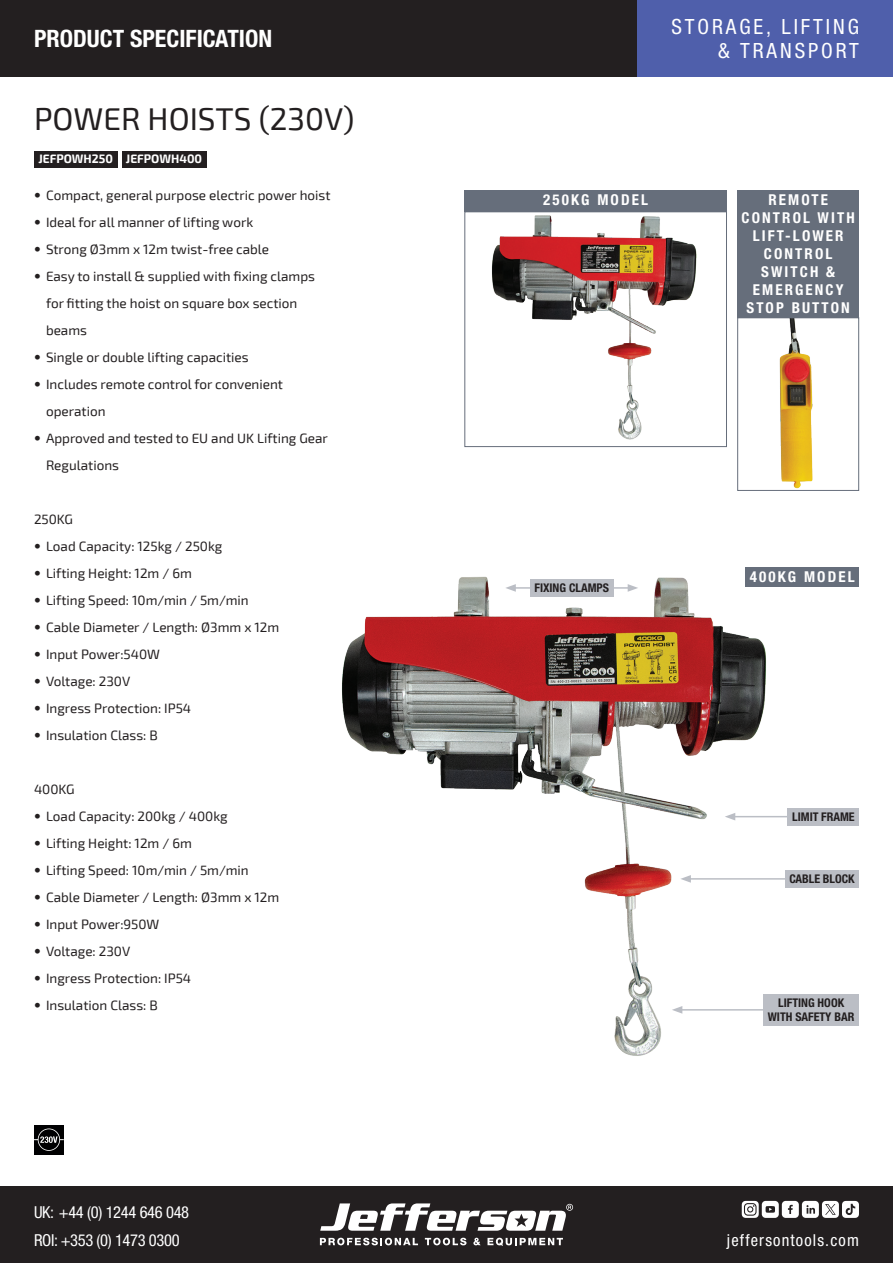
<style>
.page{position:relative;width:893px;height:1263px;background:#fff}
.page>*{position:absolute;margin:0;border:0;box-sizing:border-box;transform-origin:0 0}
.t1{font:31.5px "Exo 2";color:#231f20}
.t2{font:700 condensed 24px "Helvetica Neue LT Std";color:#fff}
.t3{font:condensed 21px/24px "Helvetica Neue LT Std";letter-spacing:.14em;color:#fff;text-align:right}
.t4{font:condensed 16.5px "Helvetica Neue LT Std";letter-spacing:-.02em;color:#fff}
.t5{font:condensed 16.5px "Helvetica Neue LT Std";letter-spacing:.07em;color:#fff}
.Feature_for_Extra_Image{font:700 condensed 15px/18px "Helvetica Neue LT Std";letter-spacing:.14em;color:#fff;text-align:center}
.Small_Product_Title{font:13.5px/27px "Exo 2";color:#231f20}
.Text_for_Main_Image_Pullout{font:700 condensed 12px/14.4px "Helvetica Neue LT Std";color:#231f20;text-align:center}
.t6{font:700 12px "Exo 2";color:#fff}
.s1{font-family:"Helvetica Neue LT Std";font-weight:700}
</style>
<div class="page">
<div style="left:0;top:0;width:893px;height:77px;background:#231f20"></div>
<div style="left:0;top:1186px;width:893px;height:77px;background:#231f20"></div>
<svg style="left:742px;top:1201px;width:117px;height:17px"></svg>
<svg style="left:320px;top:1238px;width:98px;height:7px"></svg>
<svg style="left:425px;top:1238px;width:41px;height:7px"></svg>
<svg style="left:473px;top:1238px;width:8px;height:7px"></svg>
<svg style="left:487px;top:1238px;width:76px;height:8px"></svg>
<svg style="left:320px;top:1203px;width:253px;height:28px"></svg>
<div style="left:638px;top:0;width:255px;height:77px;background:#4f5fab"></div>
<div style="left:34px;top:151px;width:83px;height:17px;background:#231f20"></div>
<div style="left:34px;top:1125px;width:30px;height:29px;background:#000001"></div>
<svg style="left:34px;top:1128px;width:30px;height:23px"></svg>
<div style="left:122px;top:151px;width:84px;height:17px;background:#231f20"></div>
<img style="left:779px;top:319px;width:34px;height:170px">
<div style="left:737px;top:317px;width:122px;height:174px;border:1px solid #666e7b"></div>
<div style="left:737px;top:190px;width:122px;height:127px;background:#666e7b"></div>
<img style="left:342px;top:567px;width:438px;height:489px">
<hr style="left:513px;top:587px;width:117px;height:2px;background:#bbbec5">
<svg style="left:505px;top:584px;width:11px;height:8px"></svg>
<svg style="left:628px;top:584px;width:10px;height:8px"></svg>
<img style="left:492px;top:215px;width:205px;height:225px">
<div style="left:465px;top:212px;width:262px;height:235px;border:1px solid #666e7b"></div>
<div style="left:465px;top:190px;width:262px;height:22px;background:#666e7b"></div>
<div style="left:746px;top:567px;width:113px;height:19px;background:#666e7b"></div>
<div style="left:530px;top:579px;width:83px;height:17px;background:#bbbec5"></div>
<div style="left:788px;top:808px;width:71px;height:17px;background:#bbbec5"></div>
<hr style="left:733px;top:816px;width:54px;height:1px;background:#bbbec5">
<svg style="left:725px;top:813px;width:10px;height:7px"></svg>
<div style="left:763px;top:994px;width:96px;height:31px;background:#bbbec5"></div>
<hr style="left:680px;top:1009px;width:83px;height:1px;background:#bbbec5">
<svg style="left:672px;top:1006px;width:10px;height:8px"></svg>
<div style="left:785px;top:870px;width:74px;height:17px;background:#bbbec5"></div>
<hr style="left:689px;top:878px;width:96px;height:2px;background:#bbbec5">
<svg style="left:680px;top:875px;width:11px;height:8px"></svg>
<h2 class="t2" style="left:34px;top:24px;width:240px">PRODUCT SPECIFICATION</h2>
<p class="t1" style="left:34px;top:101px;width:322px">POWER HOISTS (230V)</p>
<p class="t6" style="left:38px;top:152px;width:76px">JEFPOWH250</p>
<p class="Small_Product_Title" style="left:34px;top:182px;width:298px"><span class="s1">•</span> Compact, general purpose electric power hoist</p>
<p class="Small_Product_Title" style="left:34px;top:209px;width:221px"><span class="s1">•</span> Ideal for all manner of lifting work</p>
<p class="Small_Product_Title" style="left:34px;top:236px;width:237px"><span class="s1">•</span> Strong Ø3mm x 12m twist-free cable</p>
<p class="Small_Product_Title" style="left:46px;top:263px;width:271px;text-indent:-12px"><span class="s1">•</span> Easy to install &amp; supplied with fixing clamps for fitting the hoist on square box section beams</p>
<p class="Small_Product_Title" style="left:34px;top:344px;width:216px"><span class="s1">•</span> Single or double lifting capacities</p>
<p class="Small_Product_Title" style="left:46px;top:371px;width:239px;text-indent:-12px"><span class="s1">•</span> Includes remote control for convenient operation</p>
<p class="Small_Product_Title" style="left:46px;top:425px;width:283px;text-indent:-12px"><span class="s1">•</span> Approved and tested to EU and UK Lifting Gear<br>Regulations</p>
<p class="t6" style="left:126px;top:152px;width:78px">JEFPOWH400</p>
<p class="Small_Product_Title" style="left:34px;top:506px;width:41px">250KG</p>
<p class="Small_Product_Title" style="left:34px;top:533px;width:190px"><span class="s1">•</span> Load Capacity: 125kg / 250kg</p>
<p class="Small_Product_Title" style="left:34px;top:560px;width:159px"><span class="s1">•</span> Lifting Height: 12m / 6m</p>
<p class="Small_Product_Title" style="left:34px;top:587px;width:216px"><span class="s1">•</span> Lifting Speed: 10m/min / 5m/min</p>
<p class="Small_Product_Title" style="left:34px;top:614px;width:247px"><span class="s1">•</span> Cable Diameter / Length: Ø3mm x 12m</p>
<p class="Small_Product_Title" style="left:34px;top:641px;width:127px"><span class="s1">•</span> Input Power:540W</p>
<p class="Small_Product_Title" style="left:34px;top:668px;width:98px"><span class="s1">•</span> Voltage: 230V</p>
<p class="Small_Product_Title" style="left:34px;top:695px;width:159px"><span class="s1">•</span> Ingress Protection: IP54</p>
<p class="Small_Product_Title" style="left:34px;top:722px;width:125px"><span class="s1">•</span> Insulation Class: B</p>
<p class="Small_Product_Title" style="left:34px;top:776px;width:42px">400KG</p>
<p class="Small_Product_Title" style="left:34px;top:803px;width:195px"><span class="s1">•</span> Load Capacity: 200kg / 400kg</p>
<p class="Small_Product_Title" style="left:34px;top:830px;width:159px"><span class="s1">•</span> Lifting Height: 12m / 6m</p>
<p class="Small_Product_Title" style="left:34px;top:857px;width:216px"><span class="s1">•</span> Lifting Speed: 10m/min / 5m/min</p>
<p class="Small_Product_Title" style="left:34px;top:884px;width:247px"><span class="s1">•</span> Cable Diameter / Length: Ø3mm x 12m</p>
<p class="Small_Product_Title" style="left:34px;top:911px;width:127px"><span class="s1">•</span> Input Power:950W</p>
<p class="Small_Product_Title" style="left:34px;top:938px;width:98px"><span class="s1">•</span> Voltage: 230V</p>
<p class="Small_Product_Title" style="left:34px;top:965px;width:159px"><span class="s1">•</span> Ingress Protection: IP54</p>
<p class="Small_Product_Title" style="left:34px;top:992px;width:125px"><span class="s1">•</span> Insulation Class: B</p>
<p class="t4" style="left:34px;top:1202px;width:157px">UK: +44 (0) 1244 646 048</p>
<h3 class="t3" style="left:671px;top:14px;width:189px">STORAGE, LIFTING &amp; TRANSPORT</h3>
<p class="Feature_for_Extra_Image" style="left:543px;top:191px;width:106px">250KG MODEL</p>
<p class="Feature_for_Extra_Image" style="left:742px;top:191px;width:115px">REMOTE<br>CONTROL WITH<br>LIFT-LOWER<br>CONTROL<br>SWITCH &amp;<br>EMERGENCY<br>STOP BUTTON</p>
<p class="Text_for_Main_Image_Pullout" style="left:534px;top:581px;width:76px">FIXING CLAMPS</p>
<p class="Feature_for_Extra_Image" style="left:750px;top:567px;width:106px">400KG MODEL</p>
<p class="Text_for_Main_Image_Pullout" style="left:792px;top:809px;width:64px">LIMIT FRAME</p>
<p class="Text_for_Main_Image_Pullout" style="left:789px;top:871px;width:67px">CABLE BLOCK</p>
<p class="Text_for_Main_Image_Pullout" style="left:768px;top:995px;width:88px">LIFTING HOOK<br>WITH SAFETY BAR</p>
<p class="t4" style="left:34px;top:1230px;width:147px">ROI: +353 (0) 1473 0300</p>
<p class="t5" style="left:727px;top:1230px;width:133px">jeffersontools.com</p>
</div>
